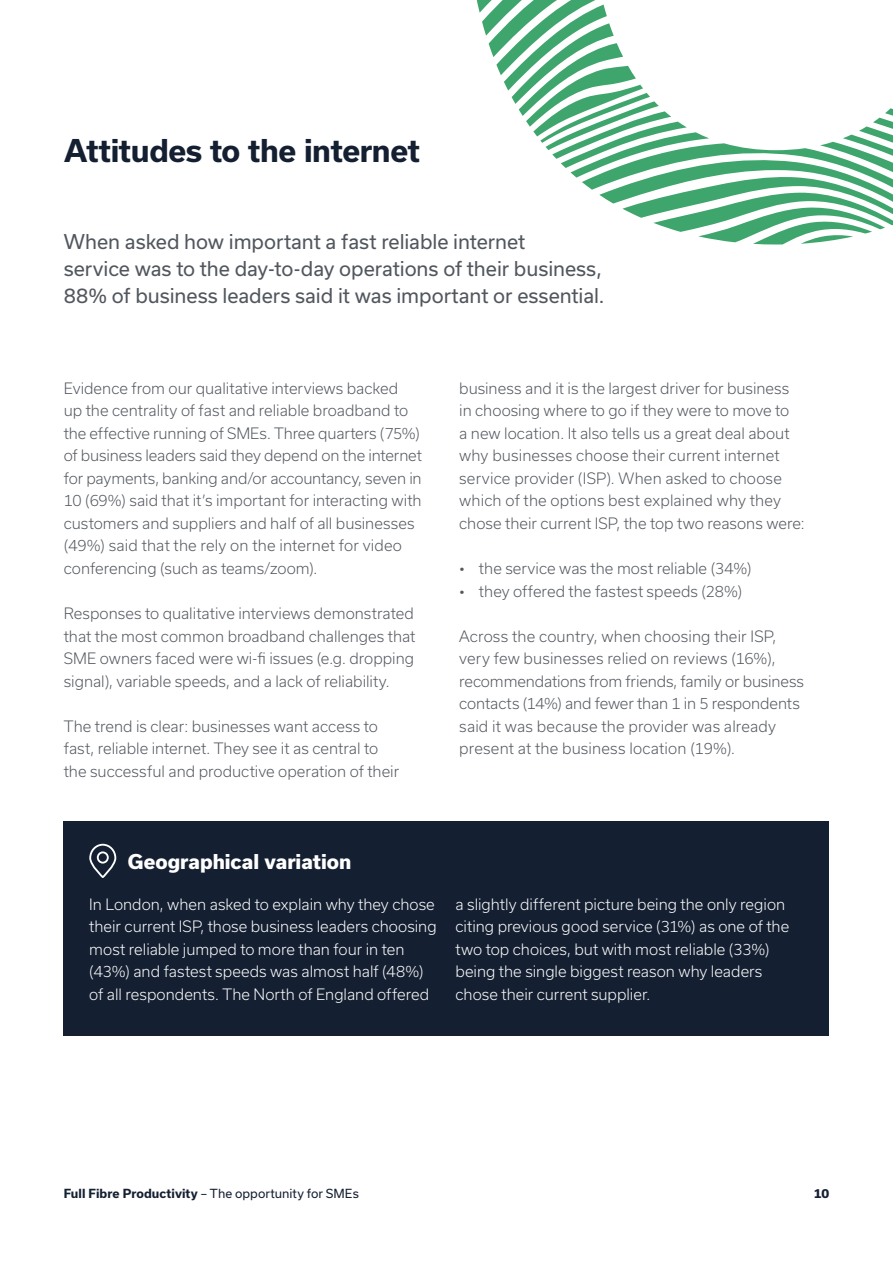
<style>
.page{position:relative;width:893px;height:1263px;background:#fff}
.page>*{position:absolute;margin:0;border:0;box-sizing:border-box;transform-origin:0 0}
.t1{font:700 30px "Usual";letter-spacing:-.01em;color:#142032}
.t2{font:19.5px/27px "Usual";letter-spacing:-.005em;color:#52575e}
.t3{font:800 19.5px "Usual";color:#fff}
.t4{font:300 15px/22.5px "Usual";color:#52575e}
.t5{font:300 15px/22.5px "Usual";color:#fff}
.t6{font:12px "Usual";letter-spacing:.005em;color:#142032}
.t7{font:800 12px "Usual";color:#142032}
.s1{font-weight:700}
</style>
<div class="page">
<div style="left:64px;top:821px;width:765px;height:214px;background:#142032"></div>
<svg style="left:89px;top:843px;width:28px;height:35px"></svg>
<svg style="left:476px;top:0;width:417px;height:244px"></svg>
<h1 class="t1" style="left:64px;top:133px;width:358px">Attitudes to the internet</h1>
<h2 class="t2" style="left:64px;top:228px;width:542px">When asked how important a fast reliable internet<br>service was to the day-to-day operations of their business,<br>88% of business leaders said it was important or essential.</h2>
<p class="t4" style="left:64px;top:377px;width:360px">Evidence from our qualitative interviews backed<br>up the centrality of fast and reliable broadband to the effective running of SMEs. Three quarters (75%) of business leaders said they depend on the internet for payments, banking and/or accountancy, seven in 10 (69%) said that it’s important for interacting with customers and suppliers and half of all businesses (49%) said that the rely on the internet for video conferencing (such as teams/zoom).</p>
<p class="t4" style="left:64px;top:602px;width:353px;text-align:justify">Responses to qualitative interviews demonstrated that the most common broadband challenges that SME owners faced were wi-fi issues (e.g. dropping signal), variable speeds, and a lack of reliability.</p>
<p class="t4" style="left:64px;top:715px;width:337px">The trend is clear: businesses want access to fast, reliable internet. They see it as central to the successful and productive operation of their</p>
<p class="t4" style="left:459px;top:377px;width:347px">business and it is the largest driver for business in choosing where to go if they were to move to<br>a new location. It also tells us a great deal about why businesses choose their current internet service provider (ISP). When asked to choose which of the options best explained why they chose their current ISP, the top two reasons were:</p>
<p class="t4" style="left:459px;top:557px;width:294px">• the service was the most reliable (34%)</p>
<p class="t4" style="left:459px;top:580px;width:285px">• they offered the fastest speeds (28%)</p>
<p class="t4" style="left:459px;top:625px;width:346px">Across the country, when choosing their ISP, very few businesses relied on reviews (16%), recommendations from friends, family or business contacts (14%) and fewer than 1 in 5 respondents said it was because the provider was already present at the business location (19%).</p>
<h2 class="t3" style="left:128px;top:851px;width:225px">Geographical variation</h2>
<p class="t5" style="left:89px;top:893px;width:349px">In London, when asked to explain why they chose their current ISP, those business leaders choosing most reliable jumped to more than four in ten (43%) and fastest speeds was almost half (48%) of all respondents. The North of England offered</p>
<p class="t5" style="left:455px;top:893px;width:335px">a slightly different picture being the only region citing previous good service (31%) as one of the two top choices, but with most reliable (33%) being the single biggest reason why leaders chose their current supplier.</p>
<p class="t6" style="left:64px;top:1186px;width:297px"><span class="s1">Full Fibre Productivity</span> – The opportunity for SMEs</p>
<p class="t7" style="left:814px;top:1186px;width:17px">10</p>
</div>
